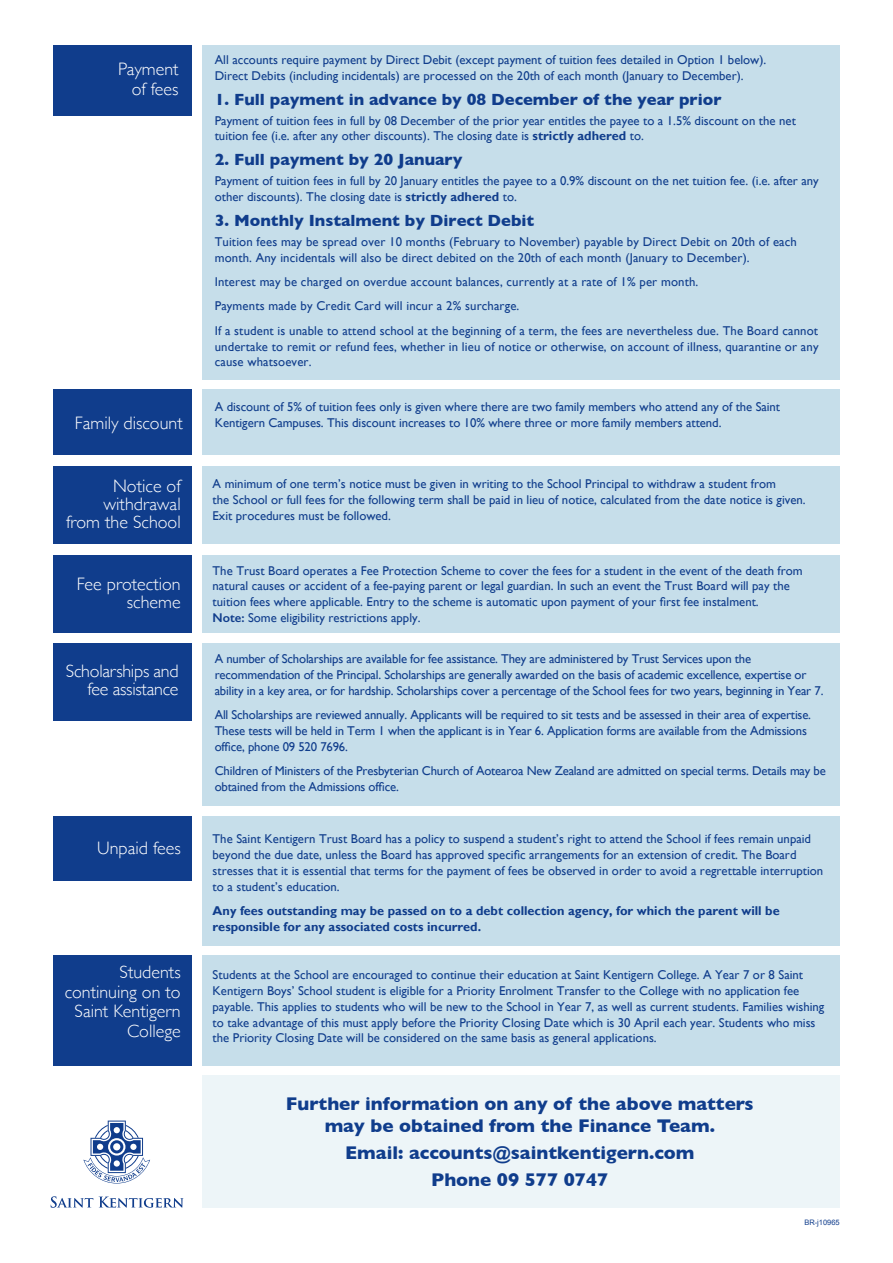
<style>
.page{position:relative;width:893px;height:1263px;background:#fff}
.page>*{position:absolute;margin:0;border:0;box-sizing:border-box;transform-origin:0 0}
.Subhead{font:700 18.75px/22.5px "Gill Sans";color:#103d8c;text-align:center}
.t1{font:300 18px/18px "Gill Sans";color:#fff;text-align:right}
.list{font:700 16.5px "Gill Sans";color:#103d8c}
.Text_8_5pt{font:12.75px/15.8px "Gill Sans";color:#103d8c}
.Text_8_5pt-2{font:700 12.75px/15.8px "Gill Sans";color:#103d8c}
.Text_8_5pt-3{font:7.5px "Arial";color:#103d8c}
.s1{font-weight:700}
.s2{font-weight:600}
</style>
<div class="page">
<div style="left:53px;top:389px;width:138px;height:66px;background:#103d8c"></div>
<div style="left:202px;top:389px;width:638px;height:66px;background:#c6deea"></div>
<div style="left:53px;top:466px;width:138px;height:77px;background:#103d8c"></div>
<div style="left:202px;top:466px;width:638px;height:77px;background:#c6deea"></div>
<div style="left:53px;top:555px;width:138px;height:77px;background:#103d8c"></div>
<div style="left:202px;top:555px;width:638px;height:77px;background:#c6deea"></div>
<div style="left:202px;top:816px;width:638px;height:130px;background:#c6deea"></div>
<div style="left:53px;top:816px;width:138px;height:65px;background:#103d8c"></div>
<div style="left:202px;top:955px;width:638px;height:110px;background:#c6deea"></div>
<div style="left:53px;top:955px;width:138px;height:110px;background:#103d8c"></div>
<div style="left:53px;top:45px;width:138px;height:71px;background:#103d8c"></div>
<div style="left:202px;top:45px;width:638px;height:335px;background:#c6deea"></div>
<div style="left:53px;top:643px;width:138px;height:78px;background:#103d8c"></div>
<div style="left:202px;top:643px;width:638px;height:163px;background:#c6deea"></div>
<div style="left:202px;top:1075px;width:638px;height:133px;background:#edf5f8"></div>
<svg style="left:83px;top:1120px;width:67px;height:63px"></svg>
<svg style="left:51px;top:1196px;width:42px;height:12px"></svg>
<svg style="left:99px;top:1196px;width:85px;height:12px"></svg>
<p class="t1" style="left:118px;top:59px;width:62px;line-height:19.5px">Payment of fees</p>
<p class="Text_8_5pt" style="left:215px;top:52px;width:553px">All accounts require payment by Direct Debit (except payment of tuition fees detailed in Option 1 below).<br>Direct Debits (including incidentals) are processed on the 20th of each month (January to December).</p>
<p class="list" style="left:215px;top:86px;width:508px">1. Full payment in advance by 08 December of the year prior</p>
<p class="Text_8_5pt" style="left:215px;top:113px;width:583px">Payment of tuition fees in full by 08 December of the prior year entitles the payee to a 1.5% discount on the net tuition fee (i.e. after any other discounts). The closing date is <span class="s1">strictly adhered</span> to.</p>
<p class="list" style="left:215px;top:147px;width:249px">2. Full payment by 20 January</p>
<p class="Text_8_5pt" style="left:215px;top:174px;width:606px">Payment of tuition fees in full by 20 January entitles the payee to a 0.9% discount on the net tuition fee. (i.e. after any other discounts). The closing date is <span class="s1">strictly adhered</span> to.</p>
<p class="list" style="left:215px;top:208px;width:321px">3. Monthly Instalment by Direct Debit</p>
<p class="Text_8_5pt" style="left:215px;top:234px;width:584px">Tuition fees may be spread over 10 months (February to November) payable by Direct Debit on 20th of each month. Any incidentals will also be direct debited on the 20th of each month (January to December).</p>
<p class="Text_8_5pt" style="left:215px;top:274px;width:485px">Interest may be charged on overdue account balances, currently at a rate of 1% per month.</p>
<p class="Text_8_5pt" style="left:215px;top:299px;width:306px">Payments made by Credit Card will incur a 2% surcharge.</p>
<p class="Text_8_5pt" style="left:215px;top:323px;width:605px;text-align:justify">If a student is unable to attend school at the beginning of a term, the fees are nevertheless due. The Board cannot undertake to remit or refund fees, whether in lieu of notice or otherwise, on account of illness, quarantine or any cause whatsoever.</p>
<p class="t1" style="left:75px;top:413px;width:109px">Family discount</p>
<p class="Text_8_5pt" style="left:215px;top:399px;width:567px">A discount of 5% of tuition fees only is given where there are two family members who attend any of the Saint<br>Kentigern Campuses. This discount increases to 10% where three or more family members attend.</p>
<p class="t1" style="left:66px;top:477px;width:116px">Notice of withdrawal from the School</p>
<p class="Text_8_5pt" style="left:213px;top:476px;width:595px">A minimum of one term’s notice must be given in writing to the School Principal to withdraw a student from<br>the School or full fees for the following term shall be paid in lieu of notice, calculated from the date notice is given.<br>Exit procedures must be followed.</p>
<p class="t1" style="left:77px;top:575px;width:106px">Fee protection scheme</p>
<p class="Text_8_5pt" style="left:213px;top:563px;width:592px">The Trust Board operates a Fee Protection Scheme to cover the fees for a student in the event of the death from natural causes or accident of a fee-paying parent or legal guardian. In such an event the Trust Board will pay the tuition fees where applicable. Entry to the scheme is automatic upon payment of your first fee instalment.<br><span class="s2">Note:</span> Some eligibility restrictions apply.</p>
<p class="t1" style="left:66px;top:662px;width:114px">Scholarships and fee assistance</p>
<p class="Text_8_5pt" style="left:215px;top:651px;width:610px">A number of Scholarships are available for fee assistance. They are administered by Trust Services upon the recommendation of the Principal. Scholarships are generally awarded on the basis of academic excellence, expertise or ability in a key area, or for hardship. Scholarships cover a percentage of the School fees for two years, beginning in Year 7.</p>
<p class="Text_8_5pt" style="left:215px;top:707px;width:598px">All Scholarships are reviewed annually. Applicants will be required to sit tests and be assessed in their area of expertise.<br>These tests will be held in Term 1 when the applicant is in Year 6. Application forms are available from the Admissions office, phone 09 520 7696.</p>
<p class="Text_8_5pt" style="left:215px;top:763px;width:613px">Children of Ministers of the Presbyterian Church of Aotearoa New Zealand are admitted on special terms. Details may be obtained from the Admissions office.</p>
<p class="t1" style="left:97px;top:838px;width:85px">Unpaid fees</p>
<p class="t1" style="left:65px;top:962px;width:118px;line-height:19.5px">Students continuing on to<br>Saint Kentigern<br>College</p>
<p class="Text_8_5pt" style="left:213px;top:831px;width:612px">The Saint Kentigern Trust Board has a policy to suspend a student’s right to attend the School if fees remain unpaid beyond the due date, unless the Board has approved specific arrangements for an extension of credit. The Board stresses that it is essential that terms for the payment of fees be observed in order to avoid a regrettable interruption to a student’s education.</p>
<p class="Text_8_5pt-2" style="left:213px;top:903px;width:569px">Any fees outstanding may be passed on to a debt collection agency, for which the parent will be responsible for any associated costs incurred.</p>
<p class="Text_8_5pt" style="left:213px;top:967px;width:613px">Students at the School are encouraged to continue their education at Saint Kentigern College. A Year 7 or 8 Saint Kentigern Boys’ School student is eligible for a Priority Enrolment Transfer to the College with no application fee payable. This applies to students who will be new to the School in Year 7, as well as current students. Families wishing to take advantage of this must apply before the Priority Closing Date which is 30 April each year. Students who miss the Priority Closing Date will be considered on the same basis as general applications.</p>
<p class="Subhead" style="left:286px;top:1092px;width:469px">Further information on any of the above matters may be obtained from the Finance Team.</p>
<p class="Subhead" style="left:345px;top:1141px;width:351px">Email: accounts@saintkentigern.com</p>
<p class="Subhead" style="left:431px;top:1168px;width:179px">Phone 09 577 0747</p>
<p class="Text_8_5pt-3" style="left:804px;top:1217px;width:37px">BR-j10965</p>
</div>
